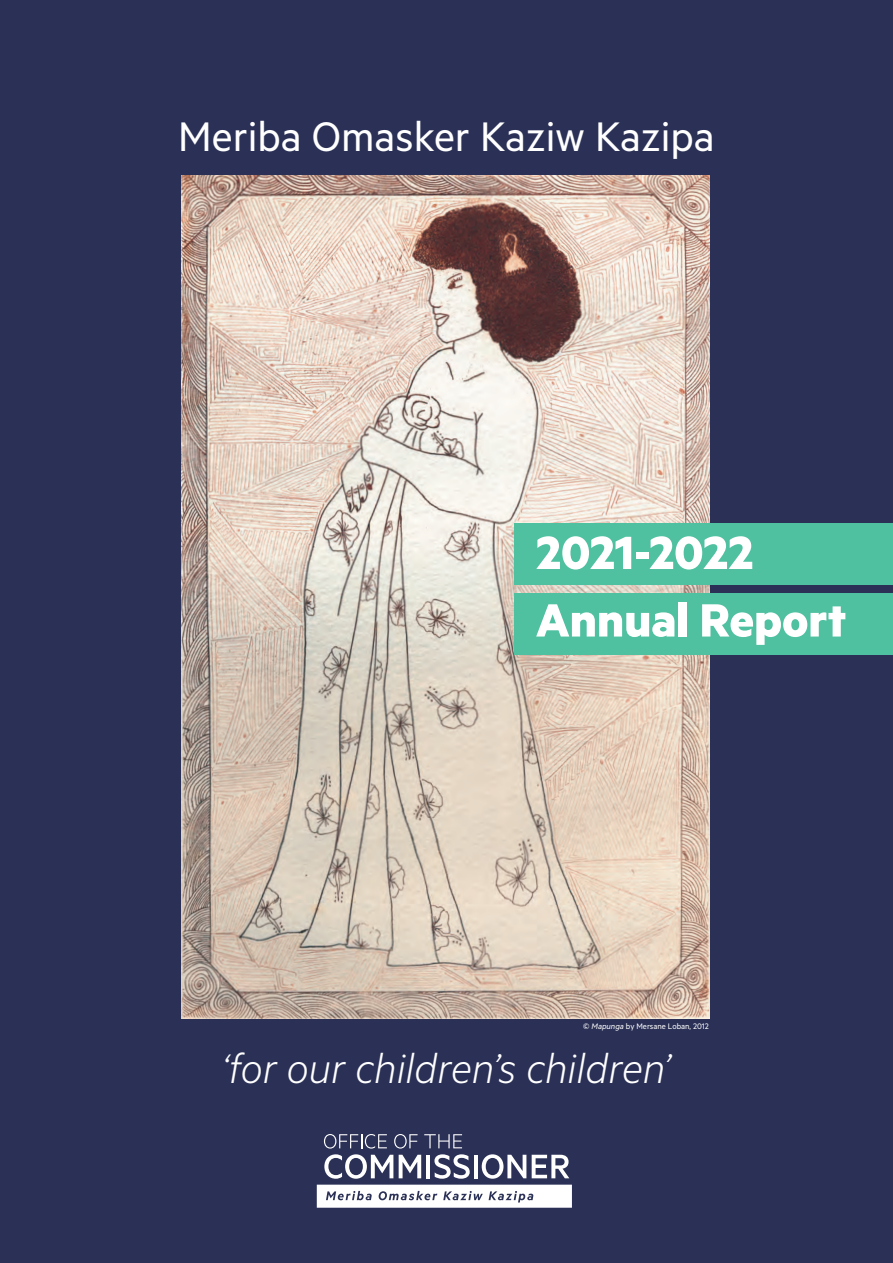
<style>
.page{position:relative;width:893px;height:1263px;background:#2b3156}
.page>*{position:absolute;margin:0;border:0;box-sizing:border-box;transform-origin:0 0}
.t1{font:700 52.5px/67.5px "Metric";color:#fff}
.t2{font:italic 300 46.5px "Metric";color:#fff}
.t3{font:46.5px "Metric";color:#fff}
.t4{font:9px "Metric";color:#fff}
.s1{font-style:italic}
</style>
<div class="page">
<img style="left:182px;top:176px;width:527px;height:842px">
<div style="left:514px;top:523px;width:379px;height:62px;background:#4fc0a0"></div>
<div style="left:514px;top:593px;width:379px;height:62px;background:#4fc0a0"></div>
<svg style="left:317px;top:1185px;width:255px;height:23px;background:#e5e6ea"></svg>
<svg style="left:324px;top:1134px;width:63px;height:14px"></svg>
<svg style="left:394px;top:1134px;width:24px;height:14px"></svg>
<svg style="left:424px;top:1134px;width:38px;height:14px"></svg>
<svg style="left:324px;top:1154px;width:69px;height:25px"></svg>
<svg style="left:399px;top:1155px;width:22px;height:23px"></svg>
<hr style="left:426px;top:1155px;width:4px;height:23px;background:#fff">
<svg style="left:434px;top:1154px;width:36px;height:25px"></svg>
<hr style="left:474px;top:1155px;width:4px;height:23px;background:#fff">
<svg style="left:482px;top:1154px;width:44px;height:25px"></svg>
<svg style="left:532px;top:1155px;width:37px;height:23px"></svg>
<p class="t3" style="left:178px;top:109px;width:538px">Meriba Omasker Kaziw Kazipa</p>
<h1 class="t1" style="left:536px;top:517px;width:312px">2021-2022<br>Annual Report</h1>
<p class="t4" style="left:583px;top:1020px;width:127px">© <span class="s1">Mapunga</span> by Mersane Loban, 2012</p>
<p class="t2" style="left:222px;top:1041px;width:450px">‘for our children’s children’</p>
</div>
